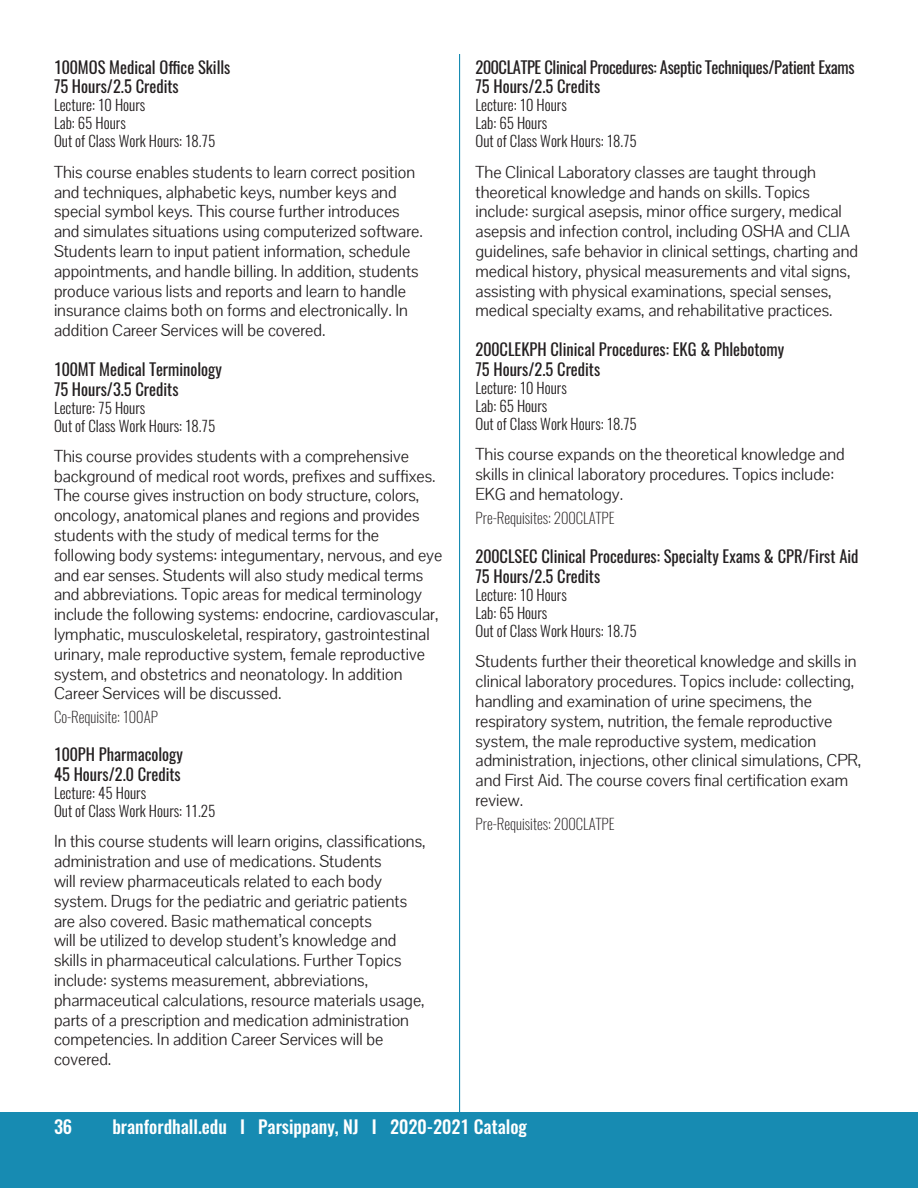
<style>
.page{position:relative;width:918px;height:1188px;background:#fff}
.page>*{position:absolute;margin:0;border:0;box-sizing:border-box;transform-origin:0 0}
.t1{font:500 18px "Oswald";color:#fff}
.Body_Copy{font:16.5px/19.8px "Pontano Sans";color:#231f20}
.Body_Copy-2{font:16.5px "Oswald";color:#231f20}
.Body_Copy-3{font:16.5px "Oswald";letter-spacing:-.02em;color:#231f20}
.Body_Copy-4{font:300 15px "Oswald";color:#231f20}
.Body_Copy-5{font:200 15px "Oswald";color:#231f20}
</style>
<div class="page">
<hr style="left:459px;top:54px;width:1px;height:1059px;background:#178bb2">
<div style="left:0;top:1113px;width:918px;height:75px;background:#178bb2"></div>
<p class="Body_Copy-2" style="left:54px;top:52px;width:178px">100MOS Medical Office Skills</p>
<p class="Body_Copy-2" style="left:54px;top:72px;width:126px">75 Hours/2.5 Credits</p>
<p class="Body_Copy-4" style="left:54px;top:92px;width:93px">Lecture: 10 Hours</p>
<p class="Body_Copy-4" style="left:54px;top:110px;width:73px">Lab: 65 Hours</p>
<p class="Body_Copy-4" style="left:54px;top:128px;width:163px">Out of Class Work Hours: 18.75</p>
<p class="Body_Copy" style="left:54px;top:162px;width:370px">This course enables students to learn correct position and techniques, alphabetic keys, number keys and special symbol keys. This course further introduces and simulates situations using computerized software.<br>Students learn to input patient information, schedule appointments, and handle billing. In addition, students produce various lists and reports and learn to handle insurance claims both on forms and electronically. In addition Career Services will be covered.</p>
<p class="Body_Copy-2" style="left:54px;top:354px;width:169px">100MT Medical Terminology</p>
<p class="Body_Copy-2" style="left:54px;top:374px;width:126px">75 Hours/3.5 Credits</p>
<p class="Body_Copy-4" style="left:54px;top:394px;width:93px">Lecture: 75 Hours</p>
<p class="Body_Copy-4" style="left:54px;top:412px;width:163px">Out of Class Work Hours: 18.75</p>
<p class="Body_Copy" style="left:54px;top:446px;width:390px">This course provides students with a comprehensive background of medical root words, prefixes and suffixes.<br>The course gives instruction on body structure, colors, oncology, anatomical planes and regions and provides students with the study of medical terms for the following body systems: integumentary, nervous, and eye and ear senses. Students will also study medical terms and abbreviations. Topic areas for medical terminology include the following systems: endocrine, cardiovascular, lymphatic, musculoskeletal, respiratory, gastrointestinal urinary, male reproductive system, female reproductive system, and obstetrics and neonatology. In addition Career Services will be discussed.</p>
<p class="Body_Copy-5" style="left:54px;top:704px;width:105px">Co-Requisite: 100AP</p>
<p class="Body_Copy-2" style="left:54px;top:740px;width:130px">100PH Pharmacology</p>
<p class="Body_Copy-2" style="left:54px;top:760px;width:128px">45 Hours/2.0 Credits</p>
<p class="Body_Copy-4" style="left:54px;top:780px;width:94px">Lecture: 45 Hours</p>
<p class="Body_Copy-4" style="left:54px;top:798px;width:163px">Out of Class Work Hours: 11.25</p>
<p class="Body_Copy" style="left:54px;top:832px;width:373px">In this course students will learn origins, classifications, administration and use of medications. Students<br>will review pharmaceuticals related to each body system. Drugs for the pediatric and geriatric patients are also covered. Basic mathematical concepts<br>will be utilized to develop student’s knowledge and skills in pharmaceutical calculations. Further Topics include: systems measurement, abbreviations, pharmaceutical calculations, resource materials usage, parts of a prescription and medication administration competencies. In addition Career Services will be covered.</p>
<p class="Body_Copy-3" style="left:475px;top:52px;width:381px">200CLATPE Clinical Procedures: Aseptic Techniques/Patient Exams</p>
<p class="Body_Copy-2" style="left:475px;top:72px;width:126px">75 Hours/2.5 Credits</p>
<p class="Body_Copy-4" style="left:476px;top:92px;width:93px">Lecture: 10 Hours</p>
<p class="Body_Copy-4" style="left:476px;top:110px;width:73px">Lab: 65 Hours</p>
<p class="Body_Copy-4" style="left:476px;top:128px;width:163px">Out of Class Work Hours: 18.75</p>
<p class="Body_Copy" style="left:476px;top:162px;width:384px">The Clinical Laboratory classes are taught through theoretical knowledge and hands on skills. Topics include: surgical asepsis, minor office surgery, medical asepsis and infection control, including OSHA and CLIA guidelines, safe behavior in clinical settings, charting and medical history, physical measurements and vital signs, assisting with physical examinations, special senses, medical specialty exams, and rehabilitative practices.</p>
<p class="Body_Copy-2" style="left:476px;top:335px;width:310px">200CLEKPH Clinical Procedures: EKG &amp; Phlebotomy</p>
<p class="Body_Copy-2" style="left:476px;top:354px;width:126px">75 Hours/2.5 Credits</p>
<p class="Body_Copy-4" style="left:476px;top:374px;width:93px">Lecture: 10 Hours</p>
<p class="Body_Copy-4" style="left:476px;top:392px;width:73px">Lab: 65 Hours</p>
<p class="Body_Copy-4" style="left:476px;top:410px;width:163px">Out of Class Work Hours: 18.75</p>
<p class="Body_Copy" style="left:476px;top:444px;width:371px">This course expands on the theoretical knowledge and skills in clinical laboratory procedures. Topics include:<br>EKG and hematology.</p>
<p class="Body_Copy-5" style="left:476px;top:504px;width:141px">Pre-Requisites: 200CLATPE</p>
<p class="Body_Copy-2" style="left:476px;top:542px;width:385px">200CLSEC Clinical Procedures: Specialty Exams &amp; CPR/First Aid</p>
<p class="Body_Copy-2" style="left:476px;top:562px;width:126px">75 Hours/2.5 Credits</p>
<p class="Body_Copy-4" style="left:476px;top:582px;width:93px">Lecture: 10 Hours</p>
<p class="Body_Copy-4" style="left:476px;top:600px;width:73px">Lab: 65 Hours</p>
<p class="Body_Copy-4" style="left:476px;top:618px;width:163px">Out of Class Work Hours: 18.75</p>
<p class="Body_Copy" style="left:476px;top:652px;width:387px">Students further their theoretical knowledge and skills in clinical laboratory procedures. Topics include: collecting, handling and examination of urine specimens, the respiratory system, nutrition, the female reproductive system, the male reproductive system, medication administration, injections, other clinical simulations, CPR, and First Aid. The course covers final certification exam review.</p>
<p class="Body_Copy-5" style="left:476px;top:811px;width:141px">Pre-Requisites: 200CLATPE</p>
<p class="t1" style="left:54px;top:1117px;width:20px">36</p>
<p class="t1" style="left:112px;top:1117px;width:416px">branfordhall.edu I Parsippany, NJ I 2020-2021 Catalog</p>
</div>
